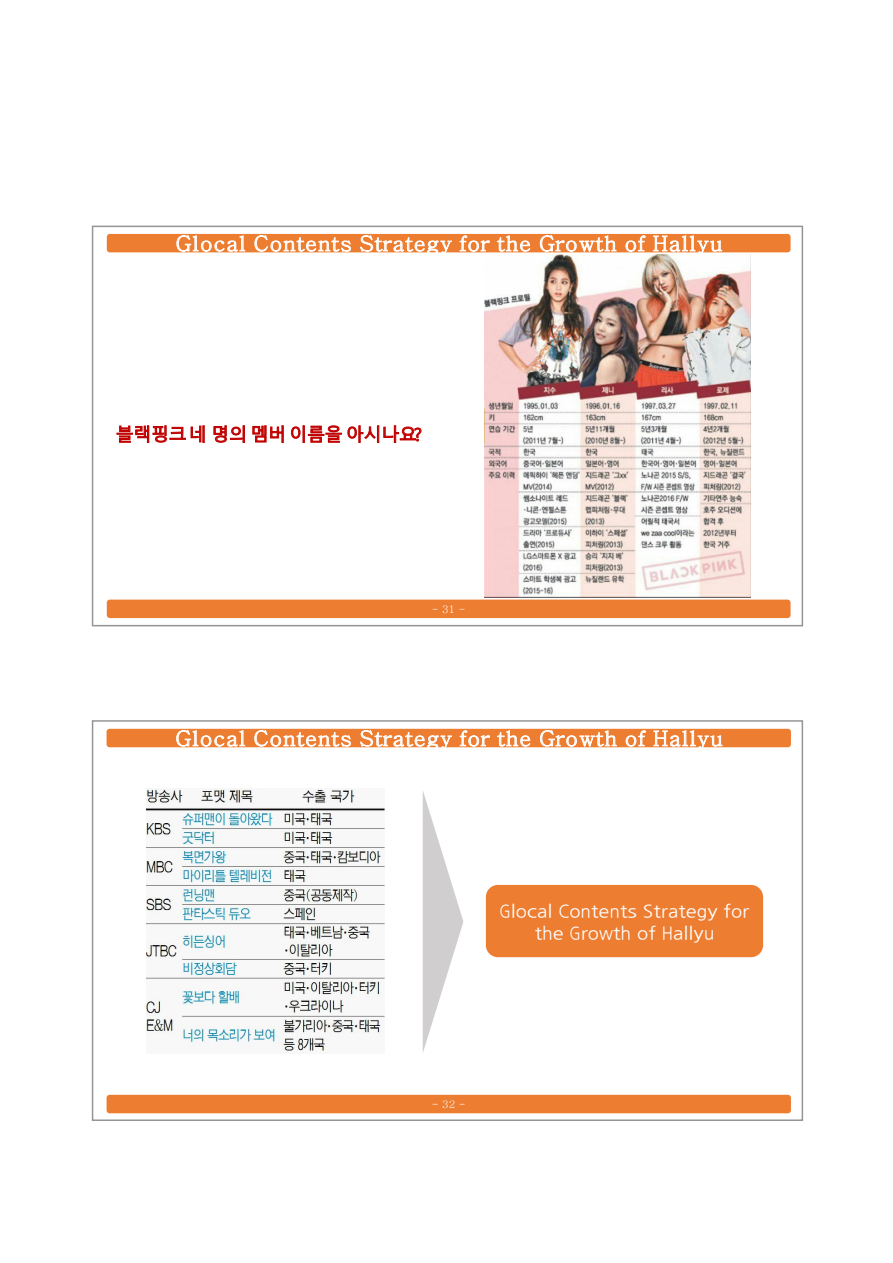
<style>
.page{position:relative;width:893px;height:1263px;background:#fff}
.page>*{position:absolute;margin:0;border:0;box-sizing:border-box;transform-origin:0 0}
.t1{font:20.7px "HY Batang";letter-spacing:.025em;color:#fff}
.t2{font:17.7px/21.8px "Nanum Gothic";color:#fff;text-align:center;scale:.8 1}
.t3{font:17.7px "Malgun Gothic";color:#c00000}
.t4{font:10.35px "HY Batang";color:#fff;scale:1.06 1}
</style>
<div class="page">
<div style="left:107px;top:1095px;width:684px;height:18px;background:#ed7d31"></div>
<img style="left:146px;top:789px;width:238px;height:264px">
<svg style="left:423px;top:791px;width:40px;height:261px"></svg>
<div style="left:486px;top:885px;width:277px;height:72px;background:#ed7d31"></div>
<svg style="left:107px;top:729px;width:684px;height:19px;background:#f0995e"></svg>
<div style="left:107px;top:600px;width:684px;height:18px;background:#ed7d31"></div>
<img style="left:484px;top:255px;width:266px;height:343px">
<svg style="left:117px;top:425px;width:88px;height:18px"></svg>
<svg style="left:213px;top:425px;width:32px;height:18px"></svg>
<svg style="left:252px;top:425px;width:32px;height:18px"></svg>
<svg style="left:291px;top:425px;width:131px;height:18px"></svg>
<svg style="left:107px;top:234px;width:684px;height:19px;background:#f0995d"></svg>
<div style="left:92px;top:226px;width:711px;height:400px;border:2px solid #939598"></div>
<div style="left:92px;top:720px;width:711px;height:401px;border:2px solid #939598"></div>
<p class="t1" style="left:176px;top:233px;width:548px">Glocal Contents Strategy for the Growth of Hallyu</p>
<p class="t3" style="left:116px;top:424px;width:308px">블랙핑크네 명의 멤버 이름을 아시나요?</p>
<p class="t4" style="left:432px;top:604px;width:33px">-31-</p>
<p class="t1" style="left:175px;top:728px;width:549px">Glocal Contents Strategy for the Growth of Hallyu</p>
<p class="t2" style="left:499px;top:901px;width:314px">Glocal Contents Strategy for the Growth of Hallyu</p>
<p class="t4" style="left:432px;top:1099px;width:33px">-32-</p>
</div>
